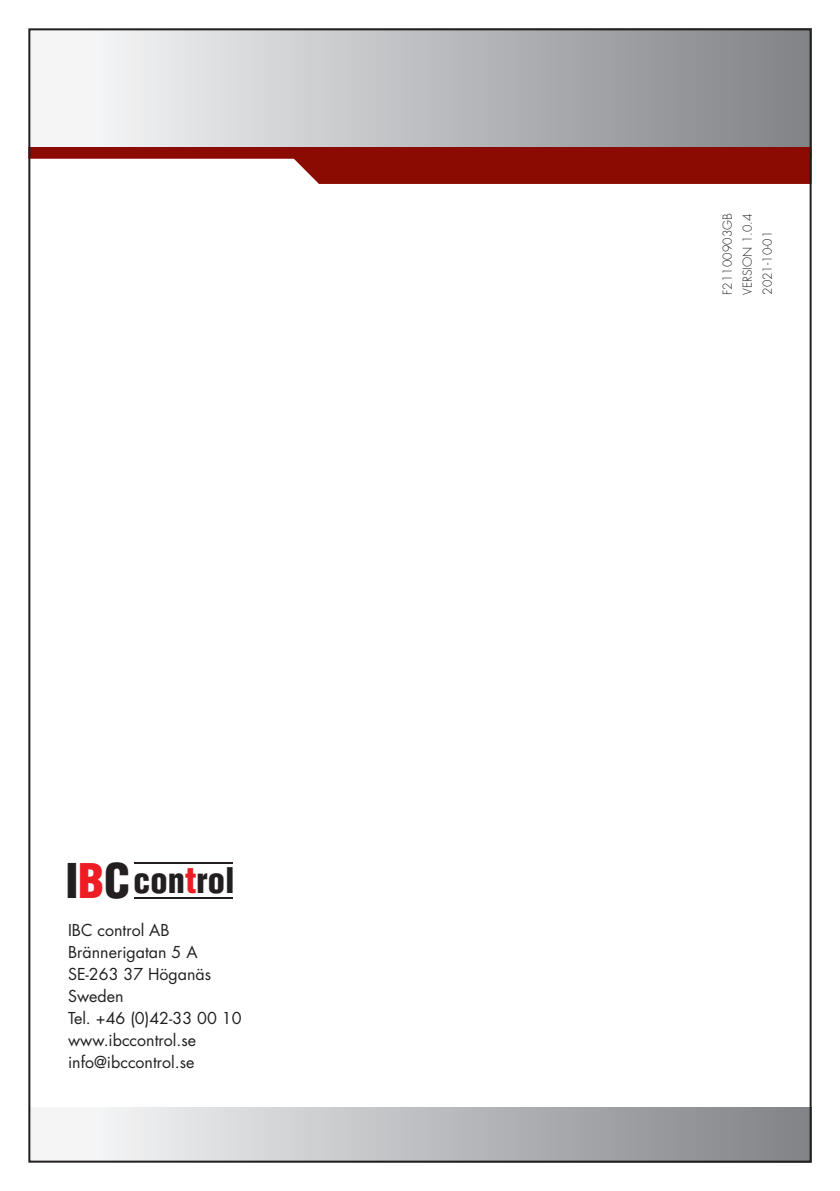
<style>
.page{position:relative;width:840px;height:1191px;background:#fff}
.page>*{position:absolute;margin:0;border:0;box-sizing:border-box;transform-origin:0 0}
.t1{font:34.4px "Switzerland Cond Black Plain";color:#231f20}
.t2{font:16px/22px "Futura";color:#231f20}
.t3{font:300 12px "Futura";color:#231f20}
.s1{font-size:46.6px}
.s2{font-size:46.6px;color:#ee1d23}
.s3{color:#ee1d23}
</style>
<div class="page">
<div style="left:28px;top:135px;width:783px;height:24px;background:#8b0a02"></div>
<div style="left:28px;top:28px;width:783px;height:119px;background:linear-gradient(to right,#fafafc,#808285)"></div>
<svg style="left:284px;top:158px;width:524px;height:26px"></svg>
<hr style="left:134px;top:862px;width:99px;height:2px;background:#231f20">
<hr style="left:134px;top:897px;width:99px;height:2px;background:#231f20">
<div style="left:28px;top:1107px;width:783px;height:55px;background:linear-gradient(to right,#fcfcfd,#808286)"></div>
<h1 class="t1" style="left:65px;top:859px;width:171px"><span class="s1">I</span><span class="s2">B</span><span class="s1">C</span>con<span class="s3">t</span>rol</h1>
<p class="t2" style="left:68px;top:919px;width:175px">IBC control AB<br>Brännerigatan 5 A<br>SE-263 37 Höganäs<br>Sweden<br>Tel. +46 (0)42-33 00 10 www.ibccontrol.se info@ibccontrol.se</p>
<p class="t3" style="left:719px;top:295px;width:83px;rotate:-90deg">F21100903GB</p>
<p class="t3" style="left:739px;top:295px;width:83px;rotate:-90deg">VERSION 1.0.4</p>
<p class="t3" style="left:759px;top:295px;width:66px;rotate:-90deg">2021-10-01</p>
</div>
